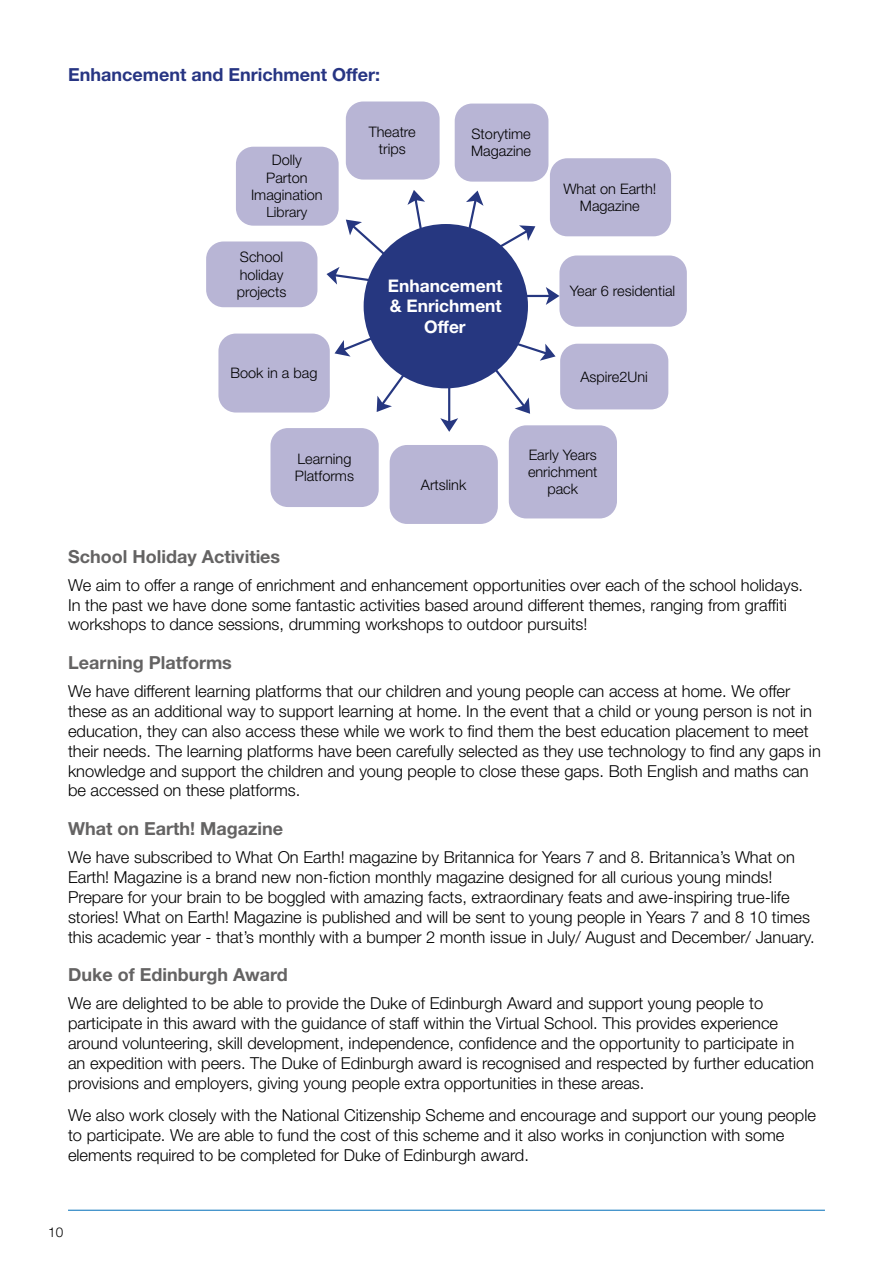
<style>
.page{position:relative;width:893px;height:1263px;background:#fff}
.page>*{position:absolute;margin:0;border:0;box-sizing:border-box;transform-origin:0 0}
.Grey{font:700 18px "Helvetica Neue LT Std";color:#646363}
.Purple{font:700 18px "Helvetica Neue LT Std";color:#273583}
.Purple-2{font:700 18px "Helvetica Neue LT Std";color:#646363}
.t1{font:700 17.4px/20.9px "Helvetica Neue LT Std";color:#fff;text-align:center}
.Body_text{font:300 16.5px/19.8px "Helvetica Neue LT Std";color:#000}
.Body_text-2{font:300 14.55px/17.4px "Helvetica Neue LT Std";color:#000;text-align:center}
.Body_text-3{font:300 14.1px "Helvetica Neue LT Std";color:#000}
.t2{font:300 13.5px "Helvetica Neue LT Std";color:#000}
</style>
<div class="page">
<hr style="left:68px;top:1210px;width:757px;height:1px;background:#006eb8">
<div style="left:364px;top:224px;width:164px;height:164px;background:#263780;border-radius:50%"></div>
<div style="left:455px;top:104px;width:93px;height:78px;background:#b8b5d5;border-radius:17px"></div>
<div style="left:550px;top:158px;width:121px;height:78px;background:#b8b5d5;border-radius:17px"></div>
<div style="left:559px;top:255px;width:128px;height:72px;background:#b8b5d5;border-radius:17px"></div>
<div style="left:560px;top:344px;width:108px;height:65px;background:#b8b5d5;border-radius:17px"></div>
<div style="left:509px;top:425px;width:108px;height:93px;background:#b8b5d5;border-radius:17px"></div>
<div style="left:390px;top:445px;width:108px;height:79px;background:#b8b5d5;border-radius:17px"></div>
<div style="left:270px;top:428px;width:109px;height:79px;background:#b8b5d5;border-radius:17px"></div>
<div style="left:218px;top:334px;width:112px;height:78px;background:#b8b5d5;border-radius:17px"></div>
<div style="left:206px;top:241px;width:111px;height:66px;background:#b8b5d5;border-radius:17px"></div>
<div style="left:236px;top:147px;width:103px;height:79px;background:#b8b5d5;border-radius:17px"></div>
<svg style="left:525px;top:287px;width:34px;height:18px"></svg>
<svg style="left:464px;top:191px;width:71px;height:69px"></svg>
<svg style="left:326px;top:220px;width:69px;height:65px"></svg>
<svg style="left:335px;top:328px;width:81px;height:84px"></svg>
<svg style="left:440px;top:387px;width:18px;height:45px"></svg>
<svg style="left:489px;top:335px;width:67px;height:79px"></svg>
<div style="left:346px;top:101px;width:94px;height:79px;background:#b8b5d5;border-radius:17px"></div>
<svg style="left:407px;top:190px;width:19px;height:44px"></svg>
<p class="Purple" style="left:68px;top:63px;width:313px">Enhancement and Enrichment Offer:</p>
<p class="Body_text-2" style="left:251px;top:151px;width:73px">Dolly<br>Parton<br>Imagination</p>
<p class="Body_text-3" style="left:266px;top:203px;width:42px">Library</p>
<p class="Body_text-2" style="left:369px;top:123px;width:49px">Theatre trips</p>
<p class="Body_text-2" style="left:471px;top:125px;width:61px;text-align:left">Storytime<br>Magazine</p>
<p class="Body_text-2" style="left:237px;top:248px;width:51px;text-align:left">School holiday projects</p>
<p class="Body_text-2" style="left:230px;top:364px;width:89px">Book in a bag</p>
<p class="t1" style="left:388px;top:274px;width:116px">Enhancement &amp; Enrichment<br>Offer</p>
<p class="Body_text-2" style="left:563px;top:180px;width:94px">What on Earth!<br>Magazine</p>
<p class="Body_text-2" style="left:570px;top:282px;width:107px">Year 6 residential</p>
<p class="Body_text-2" style="left:580px;top:368px;width:69px">Aspire2Uni</p>
<p class="Body_text-2" style="left:295px;top:450px;width:61px;text-align:left">Learning<br>Platforms</p>
<p class="Body_text-2" style="left:421px;top:475px;width:47px">Artslink</p>
<p class="Body_text-2" style="left:528px;top:445px;width:71px">Early Years enrichment pack</p>
<p class="Purple-2" style="left:68px;top:545px;width:214px">School Holiday Activities</p>
<p class="Body_text" style="left:68px;top:575px;width:737px">We aim to offer a range of enrichment and enhancement opportunities over each of the school holidays.<br>In the past we have done some fantastic activities based around different themes, ranging from graffiti workshops to dance sessions, drumming workshops to outdoor pursuits!</p>
<p class="Grey" style="left:68px;top:651px;width:165px">Learning Platforms</p>
<p class="Body_text" style="left:68px;top:681px;width:754px">We have different learning platforms that our children and young people can access at home. We offer these as an additional way to support learning at home. In the event that a child or young person is not in education, they can also access these while we work to find them the best education placement to meet their needs. The learning platforms have been carefully selected as they use technology to find any gaps in knowledge and support the children and young people to close these gaps. Both English and maths can be accessed on these platforms.</p>
<p class="Grey" style="left:68px;top:817px;width:217px">What on Earth! Magazine</p>
<p class="Body_text" style="left:68px;top:847px;width:748px">We have subscribed to What On Earth! magazine by Britannica for Years 7 and 8. Britannica’s What on Earth! Magazine is a brand new non-fiction monthly magazine designed for all curious young minds!<br>Prepare for your brain to be boggled with amazing facts, extraordinary feats and awe-inspiring true-life stories! What on Earth! Magazine is published and will be sent to young people in Years 7 and 8 10 times this academic year - that’s monthly with a bumper 2 month issue in July/ August and December/ January.</p>
<p class="Grey" style="left:68px;top:963px;width:221px">Duke of Edinburgh Award</p>
<p class="Body_text" style="left:68px;top:993px;width:748px">We are delighted to be able to provide the Duke of Edinburgh Award and support young people to participate in this award with the guidance of staff within the Virtual School. This provides experience around volunteering, skill development, independence, confidence and the opportunity to participate in an expedition with peers. The Duke of Edinburgh award is recognised and respected by further education provisions and employers, giving young people extra opportunities in these areas.</p>
<p class="Body_text" style="left:68px;top:1105px;width:749px">We also work closely with the National Citizenship Scheme and encourage and support our young people to participate. We are able to fund the cost of this scheme and it also works in conjunction with some elements required to be completed for Duke of Edinburgh award.</p>
<p class="t2" style="left:48px;top:1224px;width:17px">10</p>
</div>
